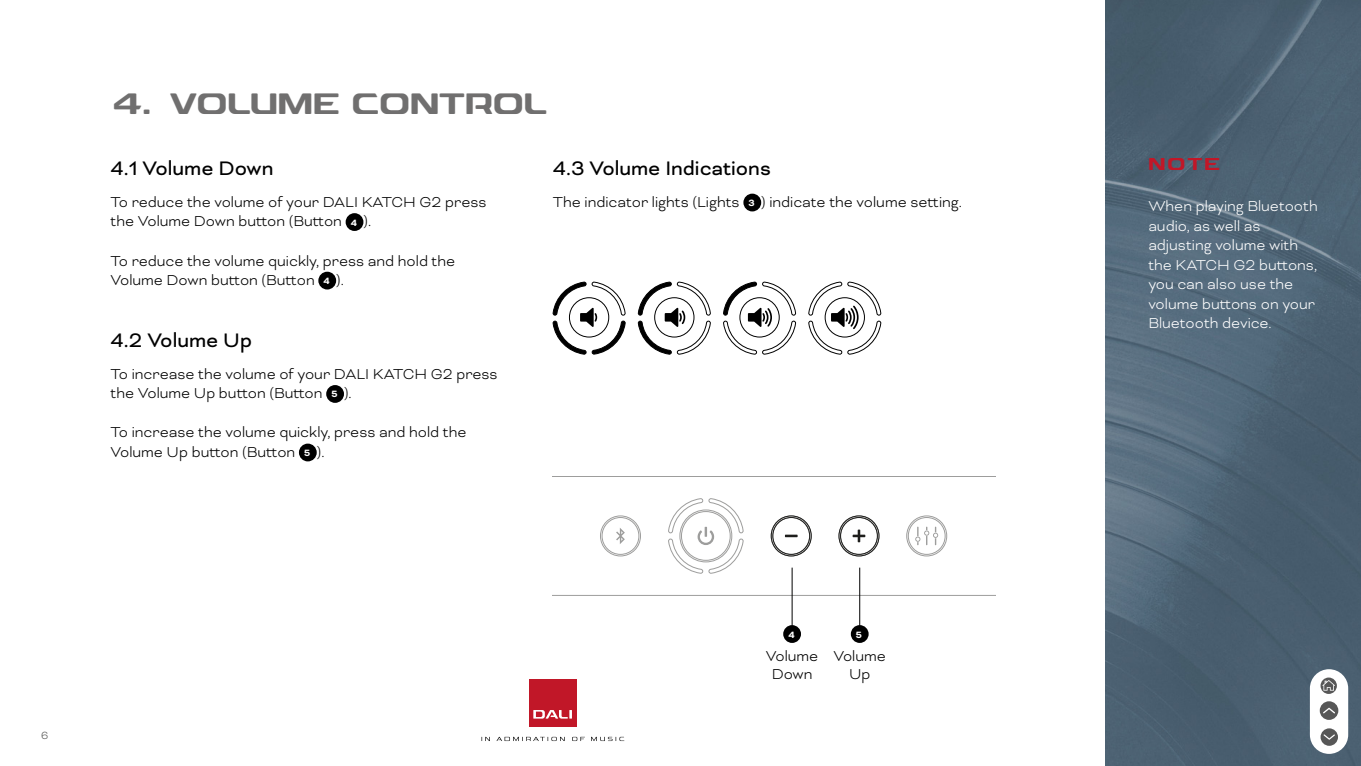
<style>
.page{position:relative;width:1361px;height:766px;background:#fff}
.page>*{position:absolute;margin:0;border:0;box-sizing:border-box;transform-origin:0 0}
.t1{font:700 36px "Dali Font 2";color:#706f6f}
.t2{font:22.5px "Bicyclette";color:#000}
.t3{font:700 21px "Dali Font 2";color:#c11728}
.t4{font:300 16.5px/19.5px "Bicyclette";color:#000}
.t5{font:300 16.5px/19.5px "Bicyclette";color:#fff}
.t6{font:300 12px "Bicyclette";color:#575756}
.t7{font:700 10.5px "Bicyclette";color:#fff}
.s1{font-weight:700;font-size:10.5px;color:#fff}
</style>
<div class="page">
<img style="left:1106px;top:0;width:255px;height:765px">
<svg style="left:553px;top:476px;width:442px;height:119px"></svg>
<svg style="left:600px;top:498px;width:347px;height:75px"></svg>
<hr style="left:792px;top:567px;width:1px;height:59px;background:#000">
<hr style="left:859px;top:567px;width:1px;height:59px;background:#000">
<svg style="left:553px;top:282px;width:72px;height:72px"></svg>
<svg style="left:638px;top:282px;width:73px;height:72px"></svg>
<svg style="left:723px;top:282px;width:73px;height:72px"></svg>
<svg style="left:808px;top:282px;width:73px;height:72px"></svg>
<div style="left:346px;top:213px;width:17px;height:18px;background:#000;border-radius:50%"></div>
<div style="left:318px;top:271px;width:18px;height:18px;background:#000;border-radius:50%"></div>
<div style="left:326px;top:385px;width:18px;height:18px;background:#000;border-radius:50%"></div>
<div style="left:299px;top:443px;width:18px;height:18px;background:#000;border-radius:50%"></div>
<div style="left:743px;top:193px;width:18px;height:18px;background:#000;border-radius:50%"></div>
<div style="left:783px;top:625px;width:18px;height:17px;background:#000;border-radius:50%"></div>
<div style="left:851px;top:625px;width:17px;height:17px;background:#000;border-radius:50%"></div>
<svg style="left:481px;top:736px;width:9px;height:4px"></svg>
<svg style="left:591px;top:736px;width:33px;height:4px"></svg>
<svg style="left:497px;top:736px;width:67px;height:4px"></svg>
<svg style="left:572px;top:736px;width:13px;height:4px"></svg>
<div style="left:529px;top:678px;width:48px;height:48px;background:#c11728"></div>
<svg style="left:533px;top:710px;width:39px;height:8px"></svg>
<div style="left:1310px;top:669px;width:38px;height:84px;background:#fff;border-radius:19px"></div>
<svg style="left:1320px;top:677px;width:17px;height:16px"></svg>
<svg style="left:1320px;top:728px;width:18px;height:17px"></svg>
<svg style="left:1319px;top:701px;width:19px;height:18px"></svg>
<h1 class="t1" style="left:113px;top:85px;width:435px">4. VOLUME CONTROL</h1>
<h2 class="t2" style="left:111px;top:155px;width:164px">4.1 Volume Down</h2>
<p class="t4" style="left:111px;top:192px;width:377px">To reduce the volume of your DALI KATCH G2 press the Volume Down button (Button <span class="s1">4</span> ).</p>
<p class="t4" style="left:111px;top:250px;width:346px">To reduce the volume quickly, press and hold the<br>Volume Down button (Button <span class="s1">4</span> ).</p>
<h2 class="t2" style="left:111px;top:326px;width:143px">4.2 Volume Up</h2>
<p class="t4" style="left:111px;top:364px;width:389px">To increase the volume of your DALI KATCH G2 press the Volume Up button (Button <span class="s1">5</span> ).</p>
<p class="t4" style="left:111px;top:422px;width:357px">To increase the volume quickly, press and hold the<br>Volume Up button (Button <span class="s1">5</span> ).</p>
<h2 class="t2" style="left:553px;top:155px;width:220px">4.3 Volume Indications</h2>
<p class="t4" style="left:553px;top:192px;width:410px">The indicator lights (Lights <span class="s1">3</span> ) indicate the volume setting.</p>
<p class="t6" style="left:41px;top:728px;width:9px">6</p>
<p class="t7" style="left:788px;top:628px;width:8px">4</p>
<p class="t4" style="left:766px;top:646px;width:54px;line-height:18px;text-align:center">Volume<br>Down</p>
<p class="t7" style="left:856px;top:628px;width:8px">5</p>
<p class="t4" style="left:833px;top:646px;width:54px;line-height:18px;text-align:center">Volume<br>Up</p>
<p class="t3" style="left:1148px;top:153px;width:73px">NOTE</p>
<p class="t5" style="left:1148px;top:196px;width:171px">When playing Bluetooth audio, as well as adjusting volume with the KATCH G2 buttons, you can also use the volume buttons on your<br>Bluetooth device.</p>
</div>
